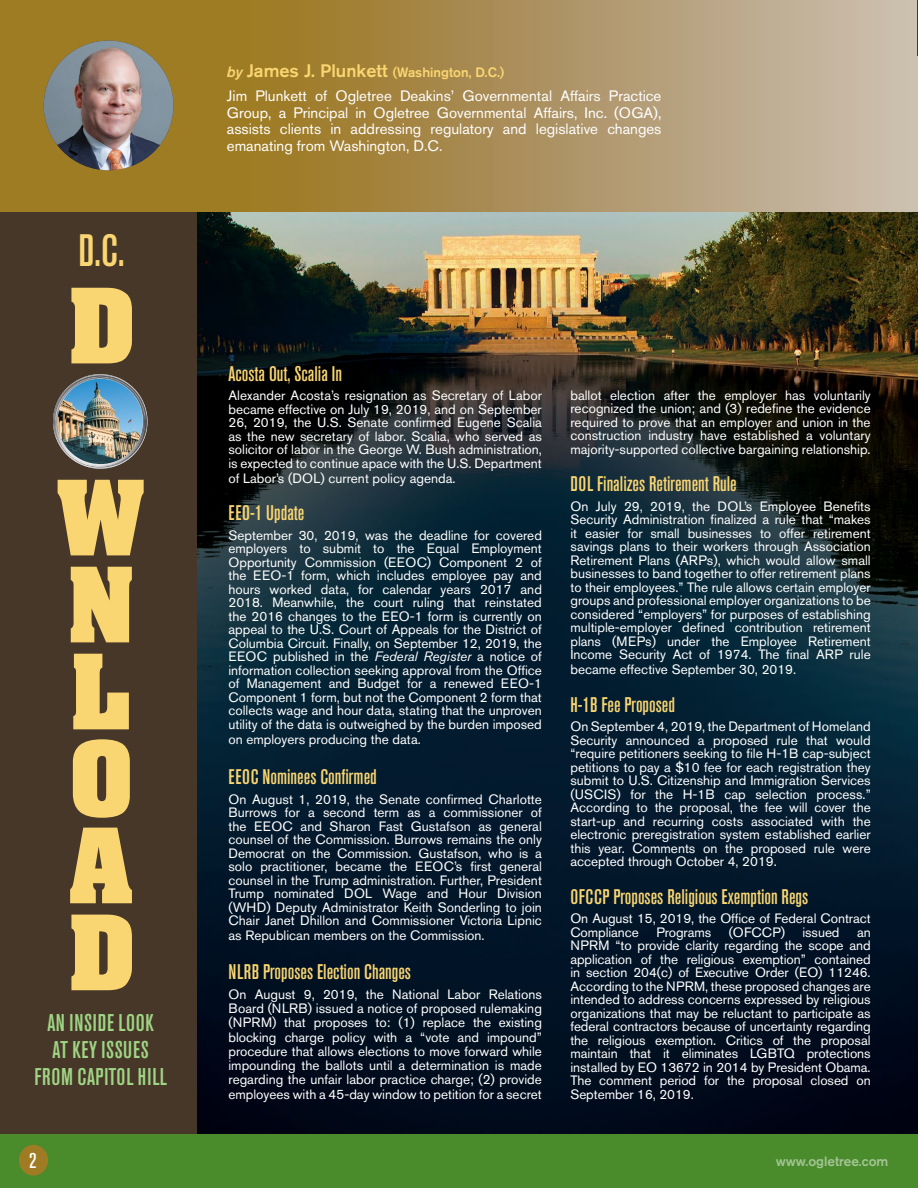
<style>
.page{position:relative;width:918px;height:1188px;background:#fff}
.page>*{position:absolute;margin:0;border:0;box-sizing:border-box;transform-origin:0 0}
.t1{font:700 88.2px/87px "Aachen";color:#fad672}
.t2{font:500 condensed 45px "Akzidenz Grotesk BE";color:#fad672}
.t3{font:500 condensed 24px/27px "Akzidenz Grotesk BE";letter-spacing:.03em;color:#9fd584;text-align:center}
.t4{font:500 condensed 21.3px "Akzidenz Grotesk BE";color:#fff}
.t5{font:500 condensed 21px "Akzidenz Grotesk BE";color:#fad672}
.t6{font:15px/16.5px "Akzidenz Grotesk BE";color:#fff;text-align:justify}
.t7{font:13.5px/13.5px "Akzidenz Grotesk BE";color:#fff;text-align:justify}
.t8{font:500 13.5px "Akzidenz Grotesk BE";color:#fad672}
.t9{font:500 13.5px "Akzidenz Grotesk BE";color:#a4c595}
.s1{font-style:italic;font-size:15px}
.s2{font-size:18px}
.s3{font-style:italic}
</style>
<div class="page">
<img style="left:197px;top:212px;width:721px;height:922px">
<div style="left:0;top:0;width:197px;height:1188px;background:#473729"></div>
<svg style="left:0;top:0;width:918px;height:212px;background:#ad925a"></svg>
<img style="left:917px;top:18px;width:1px;height:194px">
<div style="left:0;top:1134px;width:918px;height:54px;background:#4a8b2c"></div>
<img style="left:53px;top:374px;width:94px;height:95px;border-radius:47px">
<img style="left:58px;top:379px;width:85px;height:85px;border-radius:43px">
<div style="left:19px;top:1145px;width:29px;height:31px;background:#9f7c24;border-radius:50%"></div>
<img style="left:44px;top:41px;width:129px;height:129px;border-radius:65px">
<h2 class="t2" style="left:79px;top:225px;width:47px">D.C.</h2>
<h1 class="t1" style="left:57px;top:227px;width:90px;line-height:192px">D<br>W</h1>
<h1 class="t1" style="left:67px;top:558px;width:70px;text-align:justify">N L O A D</h1>
<h3 class="t3" style="left:35px;top:1009px;width:134px">AN INSIDE LOOK<br>AT KEY ISSUES<br>FROM CAPITOL HILL</h3>
<h3 class="t4" style="left:29px;top:1149px;width:9px">2</h3>
<p class="t8" style="left:227px;top:64px;width:279px"><span class="s1">by</span> <span class="s2">James J. Plunkett</span> (Washington, D.C.)</p>
<p class="t6" style="left:227px;top:88px;width:436px">Jim Plunkett of Ogletree Deakins’ Governmental Affairs Practice Group, a Principal in Ogletree Governmental Affairs, Inc. (OGA), assists clients in addressing regulatory and legislative changes emanating from Washington, D.C.</p>
<h3 class="t5" style="left:228px;top:362px;width:115px">Acosta Out, Scalia In</h3>
<p class="t7" style="left:228px;top:389px;width:315px">Alexander Acosta’s resignation as Secretary of Labor became effective on July 19, 2019, and on September 26, 2019, the U.S. Senate confirmed Eugene Scalia as the new secretary of labor. Scalia, who served as solicitor of labor in the George W. Bush administration, is expected to continue apace with the U.S. Department</p>
<p class="t7" style="left:228px;top:471px;width:229px">of Labor’s (DOL) current policy agenda.</p>
<h3 class="t5" style="left:228px;top:501px;width:77px">EEO-1 Update</h3>
<p class="t7" style="left:228px;top:528px;width:315px">September 30, 2019, was the deadline for covered employers to submit to the Equal Employment Opportunity Commission (EEOC) Component 2 of the EEO-1 form, which includes employee pay and hours worked data, for calendar years 2017 and 2018. Meanwhile, the court ruling that reinstated the 2016 changes to the EEO-1 form is currently on appeal to the U.S. Court of Appeals for the District of Columbia Circuit. Finally, on September 12, 2019, the EEOC published in the <span class="s3">Federal Register</span> a notice of information collection seeking approval from the Office of Management and Budget for a renewed EEO-1<br>Component 1 form, but not the Component 2 form that collects wage and hour data, stating that the unproven utility of the data is outweighed by the burden imposed</p>
<p class="t7" style="left:228px;top:732px;width:194px">on employers producing the data.</p>
<h3 class="t5" style="left:228px;top:765px;width:150px">EEOC Nominees Confirmed</h3>
<p class="t7" style="left:228px;top:792px;width:315px">On August 1, 2019, the Senate confirmed Charlotte Burrows for a second term as a commissioner of the EEOC and Sharon Fast Gustafson as general counsel of the Commission. Burrows remains the only Democrat on the Commission. Gustafson, who is a solo practitioner, became the EEOC’s first general counsel in the Trump administration. Further, President Trump nominated DOL Wage and Hour Division (WHD) Deputy Administrator Keith Sonderling to join Chair Janet Dhillon and Commissioner Victoria Lipnic</p>
<p class="t7" style="left:228px;top:929px;width:258px">as Republican members on the Commission.</p>
<h3 class="t5" style="left:228px;top:960px;width:184px">NLRB Proposes Election Changes</h3>
<p class="t7" style="left:228px;top:987px;width:315px;line-height:14.2px">On August 9, 2019, the National Labor Relations Board (NLRB) issued a notice of proposed rulemaking (NPRM) that proposes to: (1) replace the existing blocking charge policy with a “vote and impound” procedure that allows elections to move forward while impounding the ballots until a determination is made regarding the unfair labor practice charge; (2) provide employees with a 45-day window to petition for a secret</p>
<p class="t7" style="left:570px;top:388px;width:302px">ballot election after the employer has voluntarily recognized the union; and (3) redefine the evidence required to prove that an employer and union in the construction industry have established a voluntary majority-supported collective bargaining relationship.</p>
<h3 class="t5" style="left:570px;top:472px;width:168px">DOL Finalizes Retirement Rule</h3>
<p class="t7" style="left:570px;top:499px;width:302px">On July 29, 2019, the DOL’s Employee Benefits Security Administration finalized a rule that “makes it easier for small businesses to offer retirement savings plans to their workers through Association Retirement Plans (ARPs), which would allow small businesses to band together to offer retirement plans to their employees.” The rule allows certain employer groups and professional employer organizations to be considered “employers” for purposes of establishing multiple-employer defined contribution retirement plans (MEPs) under the Employee Retirement Income Security Act of 1974. The final ARP rule</p>
<p class="t7" style="left:570px;top:663px;width:227px">became effective September 30, 2019.</p>
<h3 class="t5" style="left:570px;top:693px;width:106px">H-1B Fee Proposed</h3>
<p class="t7" style="left:570px;top:720px;width:302px">On September 4, 2019, the Department of Homeland Security announced a proposed rule that would “require petitioners seeking to file H-1B cap-subject petitions to pay a $10 fee for each registration they submit to U.S. Citizenship and Immigration Services (USCIS) for the H-1B cap selection process.” According to the proposal, the fee will cover the start-up and recurring costs associated with the electronic preregistration system established earlier this year. Comments on the proposed rule were accepted through October 4, 2019.</p>
<h3 class="t5" style="left:570px;top:885px;width:239px">OFCCP Proposes Religious Exemption Regs</h3>
<p class="t7" style="left:570px;top:912px;width:302px">On August 15, 2019, the Office of Federal Contract<br>Compliance</p>
<p class="t7" style="left:656px;top:925px;width:56px">Programs</p>
<p class="t7" style="left:729px;top:925px;width:58px">(OFCCP)</p>
<p class="t7" style="left:803px;top:925px;width:39px">issued</p>
<p class="t7" style="left:570px;top:925px;width:302px;text-indent:287px">an NPRM “to provide clarity regarding the scope and application of the religious exemption” contained in section 204(c) of Executive Order (EO) 11246.<br>According to the NPRM, these proposed changes are intended to address concerns expressed by religious organizations that may be reluctant to participate as federal contractors because of uncertainty regarding the religious exemption. Critics of the proposal maintain that it eliminates LGBTQ protections installed by EO 13672 in 2014 by President Obama.<br>The comment period for the proposal closed on September 16, 2019.</p>
<p class="t9" style="left:776px;top:1153px;width:114px">www.ogletree.com</p>
</div>
